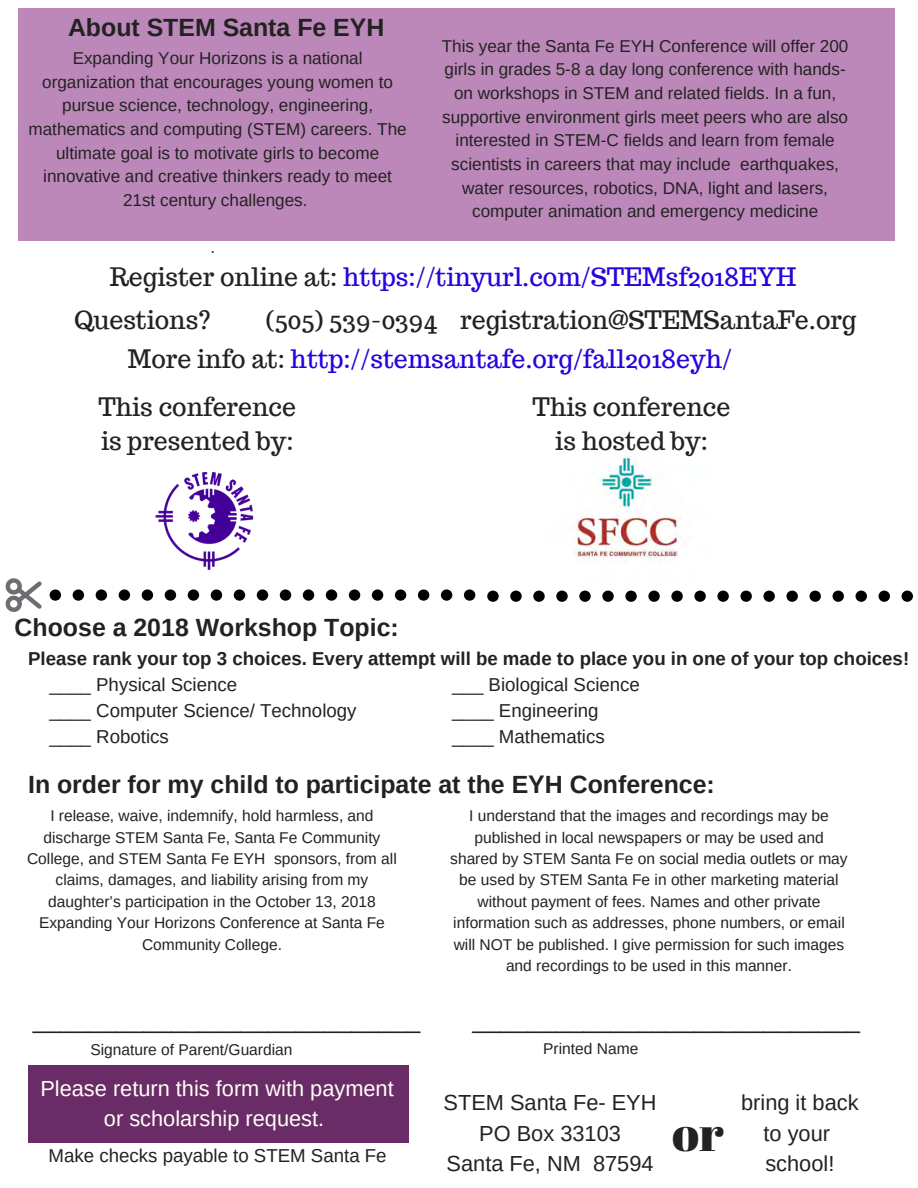
<style>
.page{position:relative;width:918px;height:1188px;background:#fff}
.page>*{position:absolute;margin:0;border:0;box-sizing:border-box;transform-origin:0 0}
.t1{font:49.8px "Abril Fatface";color:#222}
.t2{font:24.9px/33.8px "Trocchi";color:#222}
.t3{font:24.9px "Trocchi";color:#2704de}
.t4{font:700 24.9px "Arimo";color:#222}
.t5{font:24.9px "Arimo";color:#222}
.t6{font:21.75px/30.3px "Arimo";color:#222;text-align:center}
.t7{font:21.75px/30.3px "Arimo";color:#fffff8;text-align:center}
.t8{font:18.75px/25.8px "Arimo";color:#222}
.t9{font:700 18.75px "Arimo";color:#222}
.t10{font:17.1px/23.7px "Arimo";color:#222;text-align:center}
.t11{font:15.6px/21.3px "Arimo";color:#222;text-align:center}
.s1{color:#222}
</style>
<div class="page">
<div style="left:28px;top:1065px;width:380px;height:78px;background:#6a2c66"></div>
<div style="left:602px;top:591px;width:12px;height:11px;background:#000;border-radius:50%"></div>
<div style="left:625px;top:591px;width:12px;height:11px;background:#000;border-radius:50%"></div>
<div style="left:579px;top:591px;width:12px;height:11px;background:#000;border-radius:50%"></div>
<div style="left:671px;top:591px;width:12px;height:11px;background:#000;border-radius:50%"></div>
<svg style="left:487px;top:591px;width:12px;height:11px"></svg>
<div style="left:694px;top:591px;width:12px;height:11px;background:#000;border-radius:50%"></div>
<div style="left:510px;top:591px;width:12px;height:11px;background:#000;border-radius:50%"></div>
<div style="left:533px;top:591px;width:12px;height:11px;background:#000;border-radius:50%"></div>
<div style="left:556px;top:591px;width:12px;height:11px;background:#000;border-radius:50%"></div>
<div style="left:648px;top:591px;width:12px;height:11px;background:#000;border-radius:50%"></div>
<div style="left:832px;top:591px;width:12px;height:11px;background:#000;border-radius:50%"></div>
<div style="left:856px;top:591px;width:11px;height:11px;background:#000;border-radius:50%"></div>
<div style="left:879px;top:591px;width:11px;height:11px;background:#000;border-radius:50%"></div>
<div style="left:902px;top:591px;width:11px;height:11px;background:#000;border-radius:50%"></div>
<div style="left:809px;top:591px;width:12px;height:11px;background:#000;border-radius:50%"></div>
<div style="left:740px;top:591px;width:12px;height:11px;background:#000;border-radius:50%"></div>
<div style="left:763px;top:591px;width:12px;height:11px;background:#000;border-radius:50%"></div>
<div style="left:717px;top:591px;width:12px;height:11px;background:#000;border-radius:50%"></div>
<div style="left:786px;top:591px;width:12px;height:11px;background:#000;border-radius:50%"></div>
<div style="left:165px;top:590px;width:11px;height:11px;background:#000;border-radius:50%"></div>
<div style="left:188px;top:590px;width:11px;height:11px;background:#000;border-radius:50%"></div>
<div style="left:142px;top:590px;width:11px;height:11px;background:#000;border-radius:50%"></div>
<div style="left:234px;top:590px;width:11px;height:11px;background:#000;border-radius:50%"></div>
<svg style="left:50px;top:590px;width:11px;height:11px"></svg>
<div style="left:257px;top:590px;width:11px;height:11px;background:#000;border-radius:50%"></div>
<div style="left:73px;top:590px;width:11px;height:11px;background:#000;border-radius:50%"></div>
<div style="left:96px;top:590px;width:11px;height:11px;background:#000;border-radius:50%"></div>
<div style="left:119px;top:590px;width:11px;height:11px;background:#000;border-radius:50%"></div>
<div style="left:211px;top:590px;width:11px;height:11px;background:#000;border-radius:50%"></div>
<div style="left:395px;top:590px;width:11px;height:11px;background:#000;border-radius:50%"></div>
<div style="left:418px;top:590px;width:11px;height:11px;background:#000;border-radius:50%"></div>
<div style="left:441px;top:590px;width:11px;height:11px;background:#000;border-radius:50%"></div>
<div style="left:464px;top:590px;width:11px;height:11px;background:#000;border-radius:50%"></div>
<div style="left:372px;top:590px;width:11px;height:11px;background:#000;border-radius:50%"></div>
<div style="left:303px;top:590px;width:11px;height:11px;background:#000;border-radius:50%"></div>
<div style="left:326px;top:590px;width:11px;height:11px;background:#000;border-radius:50%"></div>
<div style="left:280px;top:590px;width:11px;height:11px;background:#000;border-radius:50%"></div>
<div style="left:349px;top:590px;width:11px;height:11px;background:#000;border-radius:50%"></div>
<svg style="left:6px;top:578px;width:36px;height:34px"></svg>
<img style="left:155px;top:471px;width:99px;height:99px">
<img style="left:574px;top:455px;width:105px;height:106px">
<div style="left:18px;top:8px;width:876px;height:233px;background:#bc88b9"></div>
<h2 class="t4" style="left:68px;top:13px;width:318px">About STEM Santa Fe EYH</h2>
<p class="t10" style="left:29px;top:46px;width:380px">Expanding Your Horizons is a national organization that encourages young women to pursue science, technology, engineering, mathematics and computing (STEM) careers. The ultimate goal is to motivate girls to become innovative and creative thinkers ready to meet 21st century challenges.</p>
<p class="t10" style="left:211px;top:235px;width:6px">.</p>
<p class="t10" style="left:442px;top:34px;width:408px">This year the Santa Fe EYH Conference will offer 200 girls in grades 5-8 a day long conference with hands&shy;on workshops in STEM and related fields. In a fun, supportive environment girls meet peers who are also interested in STEM-C fields and learn from female scientists in careers that may include earthquakes, water resources, robotics, DNA, light and lasers, computer animation and emergency medicine</p>
<h2 class="t3" style="left:110px;top:260px;width:688px"><span class="s1">Register online at:</span> https://tinyurl.com/STEMsf2018EYH</h2>
<h2 class="t2" style="left:74px;top:302px;width:138px">Questions?</h2>
<h2 class="t2" style="left:266px;top:302px;width:592px">(505) 539-0394 registration@STEMSantaFe.org</h2>
<h2 class="t3" style="left:128px;top:343px;width:606px"><span class="s1">More info at:</span> http://stemsantafe.org/fall2018eyh/</h2>
<h2 class="t2" style="left:98px;top:390px;width:199px">This conference is presented by:</h2>
<h2 class="t2" style="left:533px;top:390px;width:199px;text-align:center">This conference is hosted by:</h2>
<h2 class="t4" style="left:15px;top:613px;width:386px">Choose a 2018 Workshop Topic:</h2>
<p class="t9" style="left:28px;top:648px;width:883px">Please rank your top 3 choices. Every attempt will be made to place you in one of your top choices!</p>
<p class="t8" style="left:50px;top:671px;width:309px">____ Physical Science<br>____ Computer Science/ Technology ____ Robotics</p>
<h2 class="t4" style="left:28px;top:771px;width:688px">In order for my child to participate at the EYH Conference:</h2>
<p class="t11" style="left:27px;top:805px;width:371px">I release, waive, indemnify, hold harmless, and discharge STEM Santa Fe, Santa Fe Community College, and STEM Santa Fe EYH sponsors, from all claims, damages, and liability arising from my daughter’s participation in the October 13, 2018<br>Expanding Your Horizons Conference at Santa Fe Community College.</p>
<p class="t11" style="left:450px;top:805px;width:399px">I understand that the images and recordings may be published in local newspapers or may be used and shared by STEM Santa Fe on social media outlets or may be used by STEM Santa Fe in other marketing material without payment of fees. Names and other private information such as addresses, phone numbers, or email will NOT be published. I give permission for such images and recordings to be used in this manner.</p>
<p class="t8" style="left:452px;top:671px;width:189px">___ Biological Science ____ Engineering ____ Mathematics</p>
<h2 class="t5" style="left:33px;top:1006px;width:389px">____________________________</h2>
<h2 class="t5" style="left:472px;top:1006px;width:389px">____________________________</h2>
<p class="t11" style="left:90px;top:1039px;width:204px">Signature of Parent/Guardian</p>
<p class="t11" style="left:543px;top:1038px;width:97px">Printed Name</p>
<h3 class="t7" style="left:40px;top:1073px;width:355px">Please return this form with payment or scholarship request.</h3>
<h3 class="t6" style="left:444px;top:1088px;width:214px">STEM Santa Fe- EYH<br>PO Box 33103<br>Santa Fe, NM 87594</h3>
<h3 class="t6" style="left:741px;top:1088px;width:119px">bring it back to your school!</h3>
<h1 class="t1" style="left:672px;top:1098px;width:53px">or</h1>
<p class="t8" style="left:49px;top:1143px;width:340px">Make checks payable to STEM Santa Fe</p>
</div>
